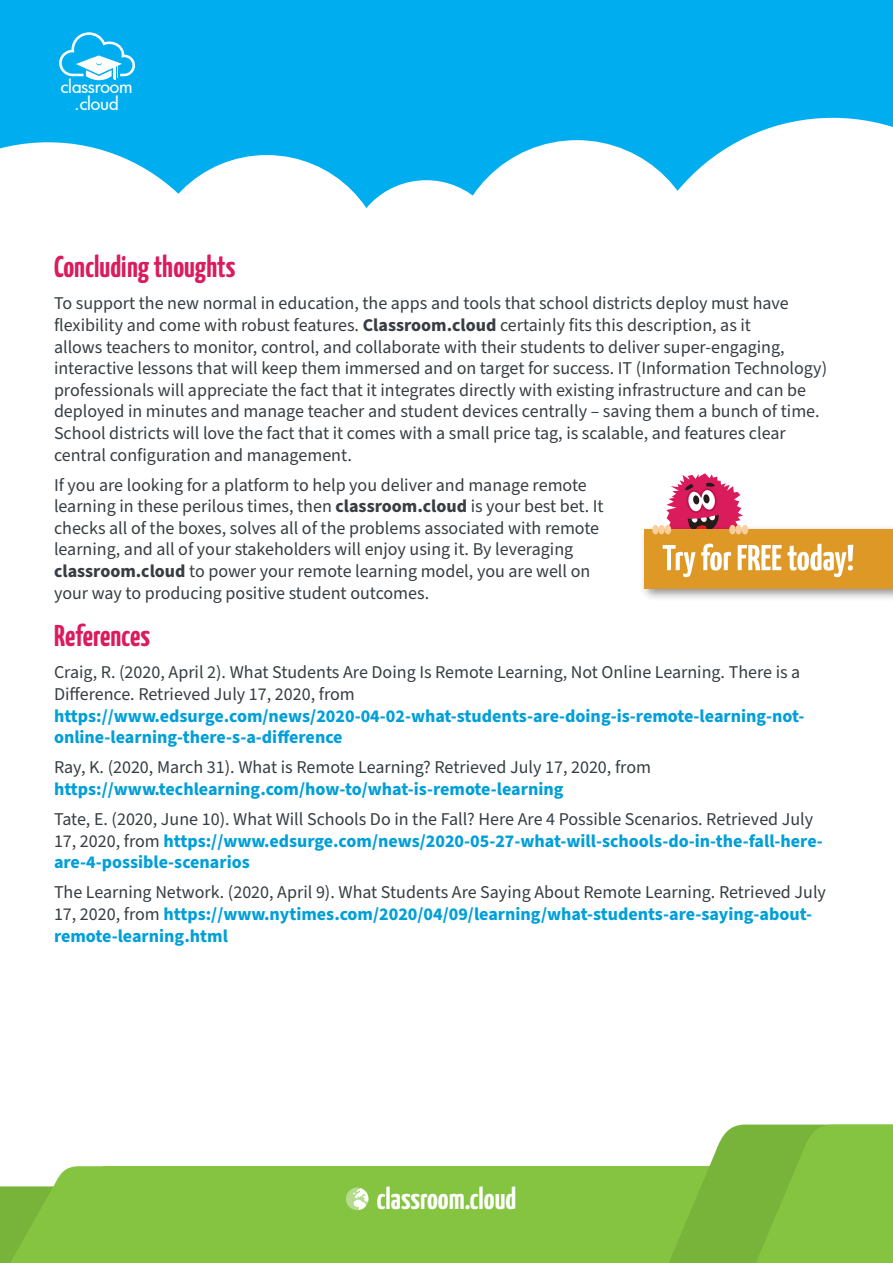
<style>
.page{position:relative;width:893px;height:1263px;background:#fff}
.page>*{position:absolute;margin:0;border:0;box-sizing:border-box;transform-origin:0 0}
.t1{font:700 30px "Yanone Kaffeesatz";color:#da1c5c}
.t2{font:700 30px "Yanone Kaffeesatz";color:#fff}
.t3{font:18px/21.6px "Source Sans Pro";color:#373d42}
.t4{font:700 18px/21.6px "Source Sans Pro";color:#009fd8}
.t5{font:17.55px/16.8px "Futura Md";letter-spacing:-.005em;color:#fff;text-align:center}
.s1{font-weight:700}
.s2{font-weight:400;color:#373d42}
.s3{font-weight:700;color:#009fd8}
</style>
<div class="page">
<div style="left:103px;top:1166px;width:790px;height:97px;background:#85c441"></div>
<svg style="left:669px;top:1124px;width:224px;height:139px"></svg>
<svg style="left:0;top:1166px;width:103px;height:97px;background:#91c756"></svg>
<svg style="left:346px;top:1187px;width:22px;height:23px"></svg>
<div style="left:0;top:0;width:893px;height:480px;background:#00aeef"></div>
<div style="left:5px;top:277px;width:834px;height:354px;background:#fff"></div>
<div style="left:147px;top:155px;width:240px;height:240px;background:#fff;border-radius:50%"></div>
<div style="left:348px;top:180px;width:157px;height:157px;background:#fff;border-radius:50%"></div>
<div style="left:451px;top:140px;width:251px;height:251px;background:#fff;border-radius:50%"></div>
<svg style="left:631px;top:118px;width:262px;height:362px"></svg>
<svg style="left:0;top:142px;width:239px;height:338px"></svg>
<svg style="left:59px;top:32px;width:76px;height:48px"></svg>
<div style="left:640px;top:525px;width:253px;height:77px;background:#000;opacity:.45"></div>
<div style="left:645px;top:530px;width:248px;height:59px;background:#de9825"></div>
<svg style="left:663px;top:473px;width:190px;height:104px"></svg>
<div style="left:729px;top:525px;width:7px;height:9px;background:#facf9e;border-radius:50%"></div>
<div style="left:652px;top:525px;width:7px;height:9px;background:#facf9e;border-radius:50%"></div>
<div style="left:735px;top:525px;width:7px;height:9px;background:#facf9e;border-radius:50%"></div>
<div style="left:658px;top:525px;width:7px;height:9px;background:#facf9e;border-radius:50%"></div>
<div style="left:742px;top:525px;width:6px;height:9px;background:#facf9e;border-radius:50%"></div>
<div style="left:665px;top:525px;width:6px;height:9px;background:#facf9e;border-radius:50%"></div>
<p class="t5" style="left:61px;top:78px;width:73px">classroom .cloud</p>
<h1 class="t1" style="left:54px;top:245px;width:183px">Concluding thoughts</h1>
<p class="t3" style="left:54px;top:293px;width:775px">To support the new normal in education, the apps and tools that school districts deploy must have flexibility and come with robust features. <span class="s1">Classroom.cloud</span> certainly fits this description, as it<br>allows teachers to monitor, control, and collaborate with their students to deliver super-engaging, interactive lessons that will keep them immersed and on target for success. IT (Information Technology) professionals will appreciate the fact that it integrates directly with existing infrastructure and can be deployed in minutes and manage teacher and student devices centrally – saving them a bunch of time.<br>School districts will love the fact that it comes with a small price tag, is scalable, and features clear central configuration and management.</p>
<p class="t3" style="left:54px;top:474px;width:551px">If you are looking for a platform to help you deliver and manage remote learning in these perilous times, then <span class="s1">classroom.cloud</span> is your best bet. It checks all of the boxes, solves all of the problems associated with remote learning, and all of your stakeholders will enjoy using it. By leveraging <span class="s1">classroom.cloud</span> to power your remote learning model, you are well on your way to producing positive student outcomes.</p>
<h1 class="t1" style="left:54px;top:614px;width:97px">References</h1>
<p class="t3" style="left:54px;top:662px;width:748px">Craig, R. (2020, April 2). What Students Are Doing Is Remote Learning, Not Online Learning. There is a<br>Difference. Retrieved July 17, 2020, from</p>
<p class="t4" style="left:54px;top:705px;width:752px">https://www.edsurge.com/news/2020-04-02-what-students-are-doing-is-remote-learning-not&shy;online-learning-there-s-a-difference</p>
<p class="t3" style="left:54px;top:757px;width:598px">Ray, K. (2020, March 31). What is Remote Learning? Retrieved July 17, 2020, from</p>
<p class="t4" style="left:54px;top:779px;width:511px">https://www.techlearning.com/how-to/what-is-remote-learning</p>
<p class="t4" style="left:54px;top:809px;width:770px"><span class="s2">Tate, E. (2020, June 10). What Will Schools Do in the Fall? Here Are 4 Possible Scenarios. Retrieved July<br>17, 2020, from</span> https://www.edsurge.com/news/2020-05-27-what-will-schools-do-in-the-fall-here&shy;are-4-possible-scenarios</p>
<p class="t3" style="left:54px;top:882px;width:773px">The Learning Network. (2020, April 9). What Students Are Saying About Remote Learning. Retrieved July<br>17, 2020, from <span class="s3">https://www.nytimes.com/2020/04/09/learning/what-students-are-saying-about&shy;remote-learning.html</span></p>
<h1 class="t2" style="left:377px;top:1177px;width:141px">classroom.cloud</h1>
</div>
